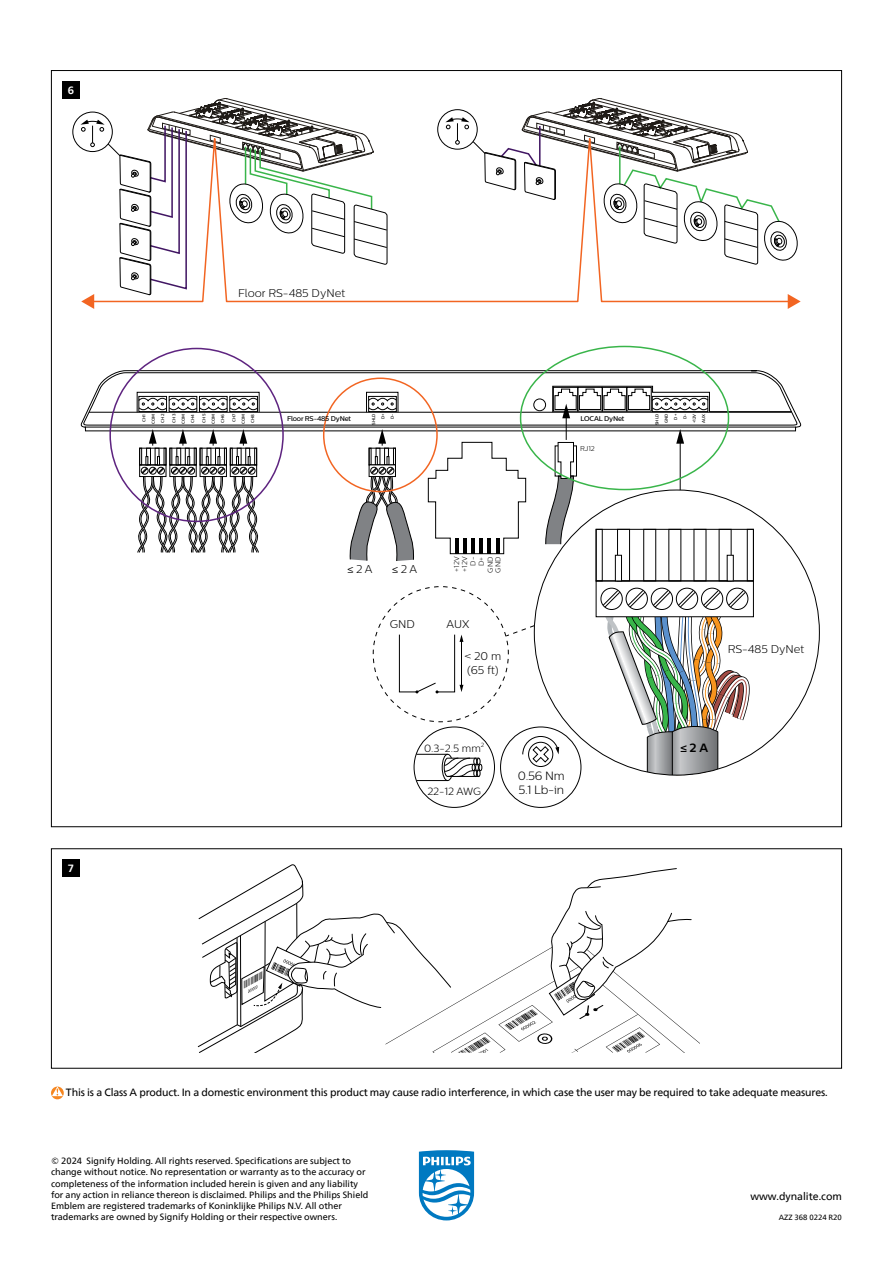
<style>
.page{position:relative;width:893px;height:1263px;background:#fff}
.page>*{position:absolute;margin:0;border:0;box-sizing:border-box;transform-origin:0 0}
.t1{font:300 12px/14.4px "Centrale Sans";color:#000}
.t2{font:700 12px "Centrale Sans";color:#000}
.t3{font:300 11.25px/13.5px "Centrale Sans";color:#000}
.t4{font:10.5px "Neue Frutiger World";letter-spacing:-.015em;color:#000}
.t5{font:300 10.5px "Centrale Sans";color:#000}
.t6{font:700 10.5px "Neue Frutiger World";color:#fff}
.t7{font:9px/11.2px "Neue Frutiger World";color:#000}
.t8{font:7.5px "Neue Frutiger World";color:#000}
.t9{font:300 7.05px/8.6px "Centrale Sans";color:#000;text-align:right}
.t10{font:500 6.9px "Centrale Sans";letter-spacing:-.025em;color:#000}
.t11{font:300 6.9px "Centrale Sans";color:#000}
.t12{font:500 4.2px "Centrale Sans";color:#000}
.s1{font-family:"Myriad Pro";font-weight:400}
.s2{font-family:"Myriad Pro"}
</style>
<div class="page">
<svg style="left:399px;top:634px;width:64px;height:59px"></svg>
<svg style="left:506px;top:625px;width:28px;height:11px"></svg>
<div style="left:72px;top:112px;width:41px;height:40px;border:1px solid #000;border-radius:50%"></div>
<svg style="left:388px;top:118px;width:400px;height:185px"></svg>
<svg style="left:788px;top:294px;width:13px;height:15px"></svg>
<svg style="left:81px;top:370px;width:721px;height:192px"></svg>
<div style="left:323px;top:377px;width:115px;height:115px;border:2px solid #f26522;border-radius:50%"></div>
<div style="left:500px;top:727px;width:81px;height:81px;border:1px solid #000;border-radius:50%"></div>
<div style="left:528px;top:742px;width:25px;height:25px;border:1px solid #000;border-radius:50%"></div>
<svg style="left:522px;top:736px;width:37px;height:27px"></svg>
<div style="left:414px;top:727px;width:81px;height:81px;border:1px solid #000;border-radius:50%"></div>
<div style="left:442px;top:754px;width:11px;height:27px;border:1px solid #000;border-radius:50%"></div>
<svg style="left:443px;top:757px;width:39px;height:20px"></svg>
<hr style="left:416px;top:754px;width:32px;height:1px;background:#000">
<hr style="left:417px;top:780px;width:31px;height:1px;background:#000">
<div style="left:596px;top:581px;width:158px;height:36px;border:1px solid #000"></div>
<div style="left:601px;top:588px;width:22px;height:22px;border:1px solid #000;border-radius:50%"></div>
<div style="left:626px;top:588px;width:22px;height:22px;border:1px solid #000;border-radius:50%"></div>
<div style="left:651px;top:588px;width:22px;height:22px;border:1px solid #000;border-radius:50%"></div>
<div style="left:596px;top:529px;width:158px;height:52px;border:1px solid #000"></div>
<div style="left:596px;top:529px;width:6px;height:52px;border:1px solid #000"></div>
<div style="left:747px;top:529px;width:7px;height:52px;border:1px solid #000"></div>
<div style="left:643px;top:529px;width:13px;height:52px;border:1px solid #000"></div>
<div style="left:676px;top:588px;width:22px;height:22px;border:1px solid #000;border-radius:50%"></div>
<div style="left:701px;top:588px;width:22px;height:22px;border:1px solid #000;border-radius:50%"></div>
<div style="left:726px;top:588px;width:22px;height:22px;border:1px solid #000;border-radius:50%"></div>
<svg style="left:601px;top:590px;width:149px;height:185px"></svg>
<div style="left:617px;top:529px;width:13px;height:52px;border:1px solid #000"></div>
<div style="left:727px;top:555px;width:6px;height:26px;background:#fff"></div>
<div style="left:727px;top:555px;width:7px;height:26px;border:1px solid #000"></div>
<div style="left:615px;top:555px;width:6px;height:26px;background:#fff"></div>
<div style="left:615px;top:555px;width:7px;height:26px;border:1px solid #000"></div>
<svg style="left:80px;top:70px;width:308px;height:239px"></svg>
<svg style="left:445px;top:98px;width:353px;height:167px"></svg>
<svg style="left:419px;top:1150px;width:55px;height:70px"></svg>
<div style="left:62px;top:82px;width:17px;height:17px;background:#000"></div>
<div style="left:62px;top:860px;width:17px;height:17px;background:#000"></div>
<svg style="left:197px;top:864px;width:503px;height:189px"></svg>
<svg style="left:51px;top:1086px;width:13px;height:13px"></svg>
<svg style="left:52px;top:1086px;width:11px;height:10px"></svg>
<p class="t6" style="left:68px;top:81px;width:8px">6</p>
<p class="t6" style="left:68px;top:859px;width:8px">7</p>
<p class="t3" style="left:238px;top:286px;width:108px">Floor RS-485 DyNet</p>
<p class="t12" style="left:141px;top:422px;width:9px;rotate:-90deg">CH1</p>
<p class="t12" style="left:151px;top:424px;width:11px;rotate:-90deg">COM</p>
<p class="t12" style="left:160px;top:422px;width:10px;rotate:-90deg">CH2</p>
<p class="t12" style="left:172px;top:423px;width:10px;rotate:-90deg">CH3</p>
<p class="t12" style="left:181px;top:424px;width:11px;rotate:-90deg">COM</p>
<p class="t12" style="left:190px;top:423px;width:10px;rotate:-90deg">CH4</p>
<p class="t12" style="left:202px;top:423px;width:10px;rotate:-90deg">CH5</p>
<p class="t12" style="left:211px;top:424px;width:11px;rotate:-90deg">COM</p>
<p class="t12" style="left:220px;top:423px;width:10px;rotate:-90deg">CH6</p>
<p class="t12" style="left:232px;top:422px;width:10px;rotate:-90deg">CH7</p>
<p class="t12" style="left:241px;top:424px;width:11px;rotate:-90deg">COM</p>
<p class="t12" style="left:250px;top:423px;width:10px;rotate:-90deg">CH8</p>
<p class="t12" style="left:371px;top:425px;width:12px;rotate:-90deg">SHLD</p>
<p class="t12" style="left:381px;top:419px;width:7px;rotate:-90deg">D+</p>
<p class="t12" style="left:390px;top:419px;width:7px;rotate:-90deg">D-</p>
<p class="t12" style="left:655px;top:425px;width:13px;rotate:-90deg">SHLD</p>
<p class="t12" style="left:664px;top:423px;width:11px;rotate:-90deg">GND</p>
<p class="t12" style="left:673px;top:419px;width:7px;rotate:-90deg">D+</p>
<p class="t12" style="left:682px;top:419px;width:7px;rotate:-90deg">D-</p>
<p class="t12" style="left:692px;top:423px;width:11px;rotate:-90deg">+12V</p>
<p class="t12" style="left:701px;top:423px;width:10px;rotate:-90deg">AUX</p>
<p class="t10" style="left:287px;top:414px;width:66px">Floor RS-485 DyNet</p>
<p class="t10" style="left:581px;top:414px;width:45px">LOCAL DyNet</p>
<p class="t11" style="left:580px;top:444px;width:16px">RJ12</p>
<p class="t3" style="left:347px;top:563px;width:27px"><span class="s1">≤</span> 2 A</p>
<p class="t3" style="left:392px;top:563px;width:27px"><span class="s1">≤</span> 2 A</p>
<p class="t9" style="left:452px;top:572px;width:17px;rotate:-90deg">+12V</p>
<p class="t9" style="left:460px;top:573px;width:18px;rotate:-90deg">+12V<br>D-<br>D+<br>GND</p>
<p class="t9" style="left:494px;top:573px;width:17px;rotate:-90deg">GND</p>
<p class="t3" style="left:390px;top:617px;width:27px">GND</p>
<p class="t3" style="left:447px;top:617px;width:24px">AUX</p>
<p class="t3" style="left:465px;top:649px;width:38px">&lt; 20 m (65 ft)</p>
<p class="t5" style="left:424px;top:742px;width:61px">0.3-2.5 mm<sup>2</sup></p>
<p class="t5" style="left:427px;top:785px;width:55px">22-12 AWG</p>
<h1 class="t1" style="left:518px;top:768px;width:48px">0.56 Nm<br>5.1 Lb-in</h1>
<p class="t3" style="left:728px;top:642px;width:78px">RS-485 DyNet</p>
<h1 class="t2" style="left:680px;top:741px;width:30px"><span class="s2">≤</span> 2 A</h1>
<p class="t4" style="left:66px;top:1084px;width:763px">This is a Class A product. In a domestic environment this product may cause radio interference, in which case the user may be required to take adequate measures.</p>
<p class="t7" style="left:51px;top:1155px;width:319px">© 2024 Signify Holding. All rights reserved. Specifications are subject to change without notice. No representation or warranty as to the accuracy or completeness of the information included herein is given and any liability for any action in reliance thereon is disclaimed. Philips and the Philips Shield Emblem are registered trademarks of Koninklijke Philips N.V. All other trademarks are owned by Signify Holding or their respective owners.</p>
<p class="t4" style="left:750px;top:1188px;width:93px">www.dynalite.com</p>
<p class="t8" style="left:779px;top:1212px;width:65px">AZZ 368 0224 R20</p>
</div>
